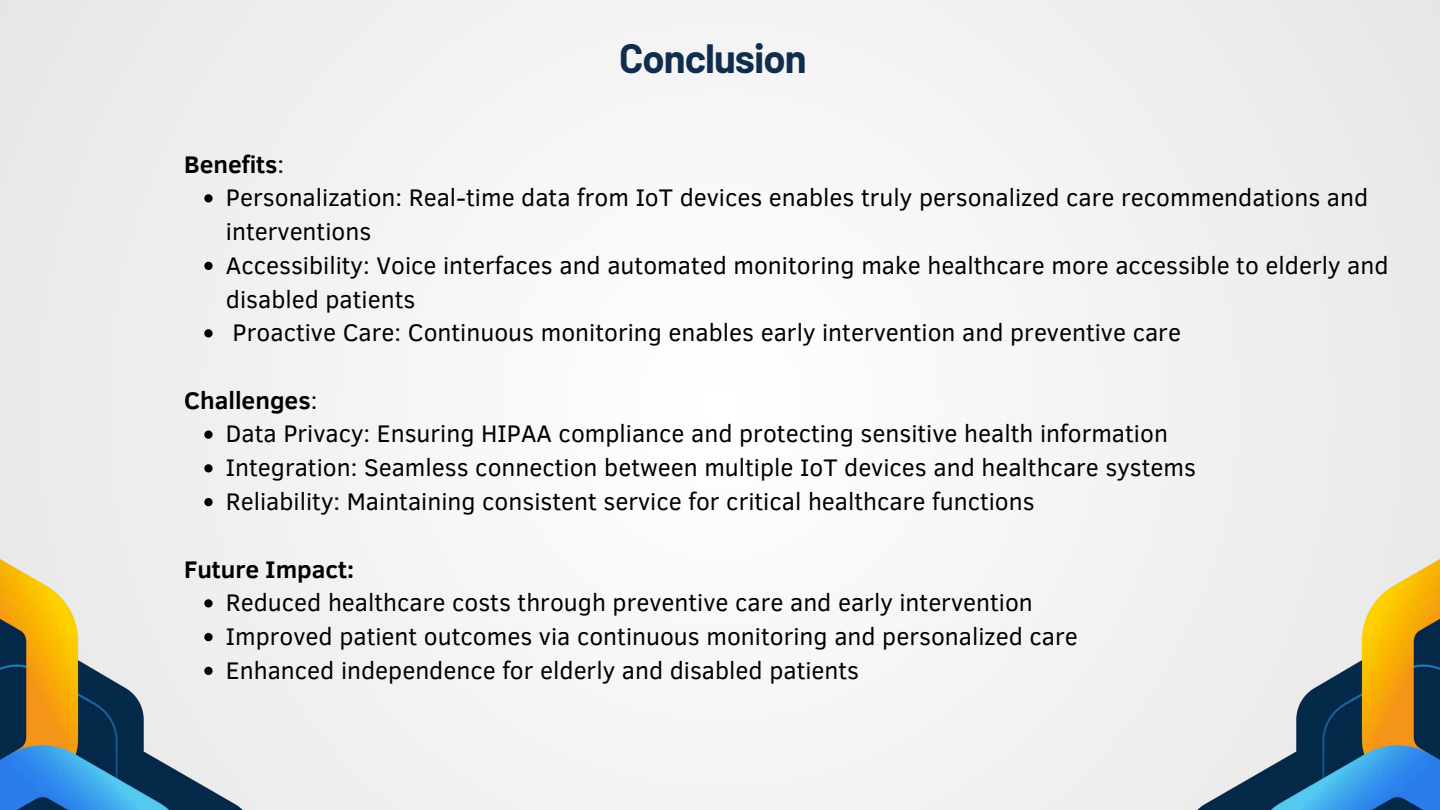
<style>
.page{position:relative;width:1440px;height:810px;background:#f3f3f3}
.page>*{position:absolute;margin:0;border:0;box-sizing:border-box;transform-origin:0 0}
.t1{font:700 40px "Barlow";letter-spacing:-.025em;color:#112d4e}
.t2{font:24.6px/33.8px "Clear Sans";color:#000}
.t3{font:700 24.6px "Clear Sans";color:#000}
.s1{font-weight:400}
</style>
<div class="page">
<img style="left:0;top:559px;width:243px;height:251px">
<img style="left:1197px;top:559px;width:243px;height:251px">
<svg style="left:204px;top:194px;width:9px;height:8px"></svg>
<svg style="left:204px;top:262px;width:9px;height:8px"></svg>
<svg style="left:204px;top:329px;width:9px;height:9px"></svg>
<svg style="left:204px;top:430px;width:9px;height:9px"></svg>
<svg style="left:204px;top:464px;width:9px;height:8px"></svg>
<svg style="left:204px;top:498px;width:9px;height:8px"></svg>
<svg style="left:204px;top:599px;width:9px;height:9px"></svg>
<svg style="left:204px;top:633px;width:9px;height:8px"></svg>
<svg style="left:204px;top:667px;width:9px;height:8px"></svg>
<h1 class="t1" style="left:619px;top:33px;width:189px">Conclusion</h1>
<p class="t3" style="left:184px;top:146px;width:102px">Benefits<span class="s1">:</span></p>
<p class="t2" style="left:226px;top:179px;width:1144px">Personalization: Real-time data from IoT devices enables truly personalized care recommendations and interventions</p>
<p class="t2" style="left:226px;top:247px;width:1164px">Accessibility: Voice interfaces and automated monitoring make healthcare more accessible to elderly and disabled patients</p>
<p class="t2" style="left:233px;top:314px;width:950px">Proactive Care: Continuous monitoring enables early intervention and preventive care</p>
<p class="t3" style="left:184px;top:382px;width:135px">Challenges<span class="s1">:</span></p>
<p class="t2" style="left:226px;top:416px;width:943px">Data Privacy: Ensuring HIPAA compliance and protecting sensitive health information</p>
<p class="t2" style="left:226px;top:449px;width:972px">Integration: Seamless connection between multiple IoT devices and healthcare systems</p>
<p class="t2" style="left:226px;top:483px;width:810px">Reliability: Maintaining consistent service for critical healthcare functions</p>
<h2 class="t3" style="left:184px;top:551px;width:172px">Future Impact:</h2>
<p class="t2" style="left:226px;top:584px;width:808px">Reduced healthcare costs through preventive care and early intervention</p>
<p class="t2" style="left:226px;top:618px;width:853px">Improved patient outcomes via continuous monitoring and personalized care</p>
<p class="t2" style="left:226px;top:652px;width:635px">Enhanced independence for elderly and disabled patients</p>
</div>
